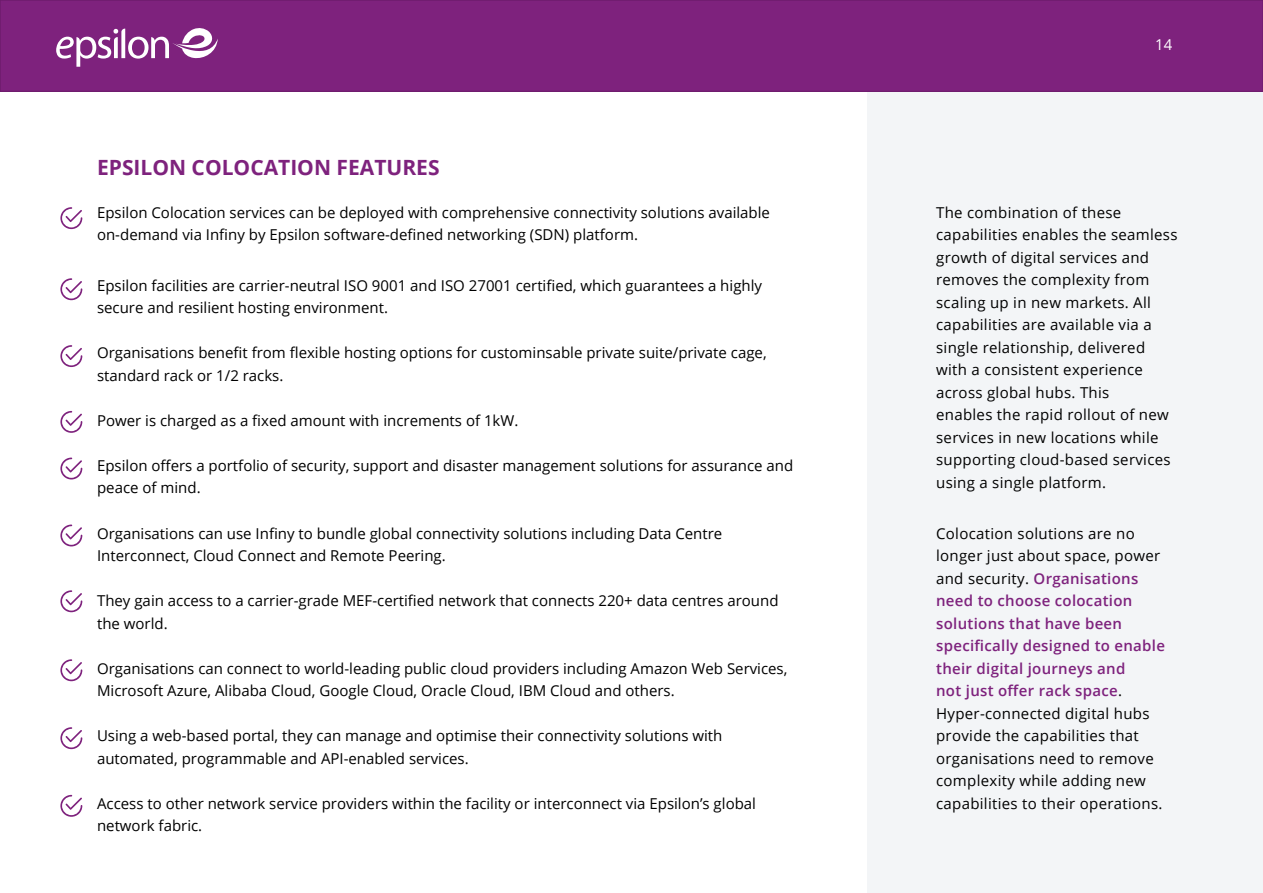
<style>
.page{position:relative;width:1263px;height:893px;background:#fff}
.page>*{position:absolute;margin:0;border:0;box-sizing:border-box;transform-origin:0 0}
.t1{font:700 21px "Open Sans";color:#7e227d}
.t2{font:15px/22.5px "Open Sans";color:#000}
.t3{font:15px/22.5px "Open Sans";letter-spacing:.02em;color:#000}
.t4{font:15px "Open Sans";color:#fff}
.s1{font-weight:600;color:#7e227d}
</style>
<div class="page">
<div style="left:868px;top:91px;width:395px;height:802px;background:#f3f5f7"></div>
<div style="left:0;top:0;width:1263px;height:91px;background:#7e227d"></div>
<div style="left:0;top:0;width:1263px;height:92px;border:1px solid #6c1b6b"></div>
<svg style="left:56px;top:28px;width:162px;height:39px"></svg>
<svg style="left:60px;top:207px;width:22px;height:22px"></svg>
<svg style="left:60px;top:525px;width:22px;height:21px"></svg>
<svg style="left:60px;top:345px;width:22px;height:22px"></svg>
<svg style="left:60px;top:659px;width:22px;height:22px"></svg>
<svg style="left:60px;top:278px;width:22px;height:22px"></svg>
<svg style="left:60px;top:590px;width:22px;height:22px"></svg>
<svg style="left:60px;top:411px;width:22px;height:22px"></svg>
<svg style="left:60px;top:727px;width:22px;height:22px"></svg>
<svg style="left:60px;top:795px;width:22px;height:22px"></svg>
<svg style="left:60px;top:458px;width:22px;height:21px"></svg>
<h1 class="t1" style="left:97px;top:153px;width:344px">EPSILON COLOCATION FEATURES</h1>
<p class="t4" style="left:1155px;top:34px;width:19px">14</p>
<p class="t2" style="left:97px;top:201px;width:674px">Epsilon Colocation services can be deployed with comprehensive connectivity solutions available on-demand via Infiny by Epsilon software-defined networking (SDN) platform.</p>
<p class="t3" style="left:936px;top:201px;width:243px">The combination of these capabilities enables the seamless growth of digital services and removes the complexity from scaling up in new markets. All capabilities are available via a single relationship, delivered with a consistent experience across global hubs. This<br>enables the rapid rollout of new services in new locations while supporting cloud-based services using a single platform.</p>
<p class="t3" style="left:936px;top:522px;width:230px">Colocation solutions are no longer just about space, power and security. <span class="s1">Organisations need to choose colocation solutions that have been specifically designed to enable their digital journeys and<br>not just offer rack space</span>.<br>Hyper-connected digital hubs provide the capabilities that organisations need to remove complexity while adding new capabilities to their operations.</p>
<p class="t2" style="left:97px;top:274px;width:666px">Epsilon facilities are carrier-neutral ISO 9001 and ISO 27001 certified, which guarantees a highly secure and resilient hosting environment.</p>
<p class="t2" style="left:97px;top:341px;width:671px">Organisations benefit from flexible hosting options for custominsable private suite/private cage, standard rack or 1/2 racks.</p>
<p class="t2" style="left:97px;top:409px;width:423px">Power is charged as a fixed amount with increments of 1kW.</p>
<p class="t2" style="left:97px;top:454px;width:698px">Epsilon offers a portfolio of security, support and disaster management solutions for assurance and peace of mind.</p>
<p class="t2" style="left:97px;top:521px;width:627px">Organisations can use Infiny to bundle global connectivity solutions including Data Centre<br>Interconnect, Cloud Connect and Remote Peering.</p>
<p class="t2" style="left:97px;top:589px;width:683px">They gain access to a carrier-grade MEF-certified network that connects 220+ data centres around the world.</p>
<p class="t2" style="left:97px;top:656px;width:692px">Organisations can connect to world-leading public cloud providers including Amazon Web Services,<br>Microsoft Azure, Alibaba Cloud, Google Cloud, Oracle Cloud, IBM Cloud and others.</p>
<p class="t2" style="left:97px;top:724px;width:627px">Using a web-based portal, they can manage and optimise their connectivity solutions with automated, programmable and API-enabled services.</p>
<p class="t2" style="left:97px;top:791px;width:660px">Access to other network service providers within the facility or interconnect via Epsilon’s global network fabric.</p>
</div>
